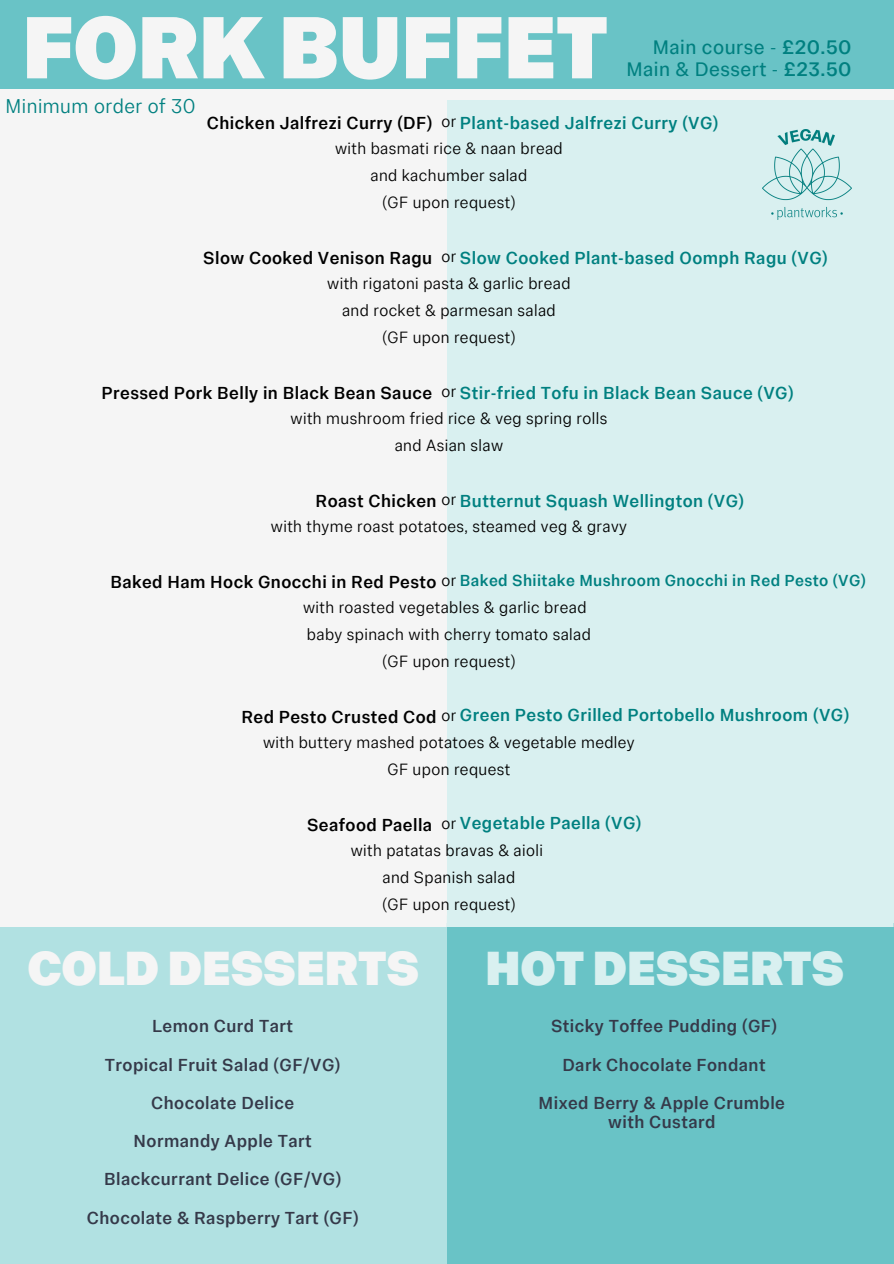
<style>
.page{position:relative;width:894px;height:1264px;background:#fff}
.page>*{position:absolute;margin:0;border:0;box-sizing:border-box;transform-origin:0 0}
.t1{font:800 90px "Imperial Sans Text";letter-spacing:-.02em;color:#f5f5f5}
.t2{font:800 49.5px "Imperial Sans Text";letter-spacing:-.02em;color:#f5f5f5}
.t3{font:800 49.5px "Imperial Sans Text";letter-spacing:-.02em;color:#d9f0f0}
.t4{font:20.25px/21.3px "Imperial Sans Text";letter-spacing:.025em;color:#008080;text-align:right}
.t5{font:300 20.25px "Imperial Sans Text";letter-spacing:.025em;color:#008080}
.t6{font:500 18px/19.2px "Imperial Sans Text";letter-spacing:.025em;color:#353949;text-align:center}
.t7{font:500 18px "Imperial Sans Text";letter-spacing:.025em;color:#008080}
.t8{font:500 18px "Imperial Sans Text";letter-spacing:.025em;color:#000}
.t9{font:300 16.5px "Imperial Sans Text";letter-spacing:.025em;color:#000}
.t10{font:500 16.5px "Imperial Sans Text";letter-spacing:.025em;color:#008080}
.s1{font-weight:300}
.s2{font-weight:500}
.s3{font-weight:300;color:#000}
.s4{font-weight:300;font-size:16.5px;color:#000}
</style>
<div class="page">
<div style="left:0;top:0;width:893px;height:1263px;background:#f5f5f5"></div>
<div style="left:0;top:0;width:893px;height:89px;background:#69c3c6"></div>
<div style="left:446px;top:100px;width:447px;height:888px;background:#d9f0f0"></div>
<div style="left:437px;top:922px;width:456px;height:341px;background:#69c3c6"></div>
<div style="left:0;top:922px;width:446px;height:341px;background:#b1e1e2"></div>
<div style="left:0;top:915px;width:446px;height:12px;background:#f5f5f5"></div>
<div style="left:446px;top:915px;width:447px;height:12px;background:#d9f0f0"></div>
<img style="left:762px;top:130px;width:88px;height:90px">
<h3 class="t1" style="left:21px;top:11px;width:588px">FORK BUFFET</h3>
<h1 class="t8" style="left:207px;top:115px;width:227px">Chicken Jalfrezi Curry (DF)</h1>
<p class="t4" style="left:626px;top:39px;width:226px">Main course <span class="s1">-</span> <span class="s2">£20.50<br></span>Main &amp; Dessert <span class="s1">-</span> <span class="s2">£23.50</span></p>
<p class="t5" style="left:6px;top:98px;width:191px">Minimum order of 30</p>
<h4 class="t7" style="left:460px;top:115px;width:260px">Plant-based Jalfrezi Curry (VG)</h4>
<h4 class="t9" style="left:441px;top:114px;width:16px">or</h4>
<h4 class="t9" style="left:335px;top:141px;width:229px">with basmati rice &amp; naan bread</h4>
<h4 class="t9" style="left:370px;top:168px;width:158px">and kachumber salad</h4>
<p class="t9" style="left:382px;top:195px;width:134px">(GF upon request)</p>
<h4 class="t7" style="left:460px;top:250px;width:369px">Slow Cooked Plant-based Oomph Ragu (VG)</h4>
<h3 class="t8" style="left:203px;top:250px;width:230px">Slow Cooked Venison Ragu</h3>
<p class="t9" style="left:441px;top:249px;width:16px">or</p>
<p class="t9" style="left:327px;top:276px;width:245px">with rigatoni pasta &amp; garlic bread</p>
<p class="t9" style="left:342px;top:303px;width:215px">and rocket &amp; parmesan salad</p>
<p class="t9" style="left:382px;top:330px;width:134px">(GF upon request)</p>
<p class="t7" style="left:460px;top:385px;width:335px">Stir-fried Tofu in Black Bean Sauce (VG)</p>
<h4 class="t8" style="left:102px;top:385px;width:332px">Pressed Pork Belly in Black Bean Sauce</h4>
<p class="t9" style="left:441px;top:384px;width:16px">or</p>
<p class="t9" style="left:290px;top:411px;width:318px">with mushroom fried rice &amp; veg spring rolls</p>
<p class="t9" style="left:394px;top:438px;width:110px">and Asian slaw</p>
<h4 class="t7" style="left:460px;top:493px;width:285px">Butternut Squash Wellington (VG)</h4>
<h4 class="t8" style="left:315px;top:493px;width:122px">Roast Chicken</h4>
<p class="t9" style="left:441px;top:492px;width:16px">or</p>
<p class="t9" style="left:271px;top:519px;width:357px">with thyme roast potatoes, steamed veg &amp; gravy</p>
<h4 class="t10" style="left:441px;top:573px;width:426px"><span class="s3">or</span> Baked Shiitake Mushroom Gnocchi in Red Pesto (VG)</h4>
<h4 class="t8" style="left:110px;top:574px;width:327px">Baked Ham Hock Gnocchi in Red Pesto</h4>
<p class="t9" style="left:303px;top:600px;width:285px">with roasted vegetables &amp; garlic bread</p>
<p class="t9" style="left:307px;top:627px;width:285px">baby spinach with cherry tomato salad</p>
<p class="t9" style="left:382px;top:654px;width:134px">(GF upon request)</p>
<h4 class="t7" style="left:441px;top:707px;width:409px"><span class="s4">or</span> Green Pesto Grilled Portobello Mushroom (VG)</h4>
<h4 class="t8" style="left:241px;top:709px;width:196px">Red Pesto Crusted Cod</h4>
<p class="t9" style="left:263px;top:735px;width:373px">with buttery mashed potatoes &amp; vegetable medley</p>
<p class="t9" style="left:387px;top:762px;width:124px">GF upon request</p>
<h4 class="t8" style="left:307px;top:817px;width:127px">Seafood Paella</h4>
<h4 class="t7" style="left:441px;top:815px;width:201px"><span class="s4">or</span> Vegetable Paella (VG)</h4>
<p class="t9" style="left:350px;top:843px;width:194px">with patatas bravas &amp; aioli</p>
<p class="t9" style="left:382px;top:870px;width:134px">and Spanish salad</p>
<p class="t9" style="left:382px;top:897px;width:134px">(GF upon request)</p>
<h2 class="t2" style="left:27px;top:948px;width:394px">COLD DESSERTS</h2>
<h4 class="t6" style="left:152px;top:1018px;width:142px">Lemon Curd Tart</h4>
<h4 class="t6" style="left:105px;top:1056px;width:237px">Tropical Fruit Salad (GF/VG)</h4>
<h4 class="t6" style="left:151px;top:1094px;width:144px">Chocolate Delice</h4>
<h4 class="t6" style="left:133px;top:1133px;width:180px">Normandy Apple Tart</h4>
<h4 class="t6" style="left:104px;top:1171px;width:238px">Blackcurrant Delice (GF/VG)</h4>
<h4 class="t6" style="left:87px;top:1209px;width:273px">Chocolate &amp; Raspberry Tart (GF)</h4>
<h2 class="t3" style="left:484px;top:948px;width:361px">HOT DESSERTS</h2>
<h4 class="t6" style="left:551px;top:1018px;width:227px">Sticky Toffee Pudding (GF)</h4>
<h4 class="t6" style="left:562px;top:1056px;width:205px">Dark Chocolate Fondant</h4>
<h4 class="t6" style="left:538px;top:1094px;width:248px">Mixed Berry &amp; Apple Crumble with Custard</h4>
</div>
